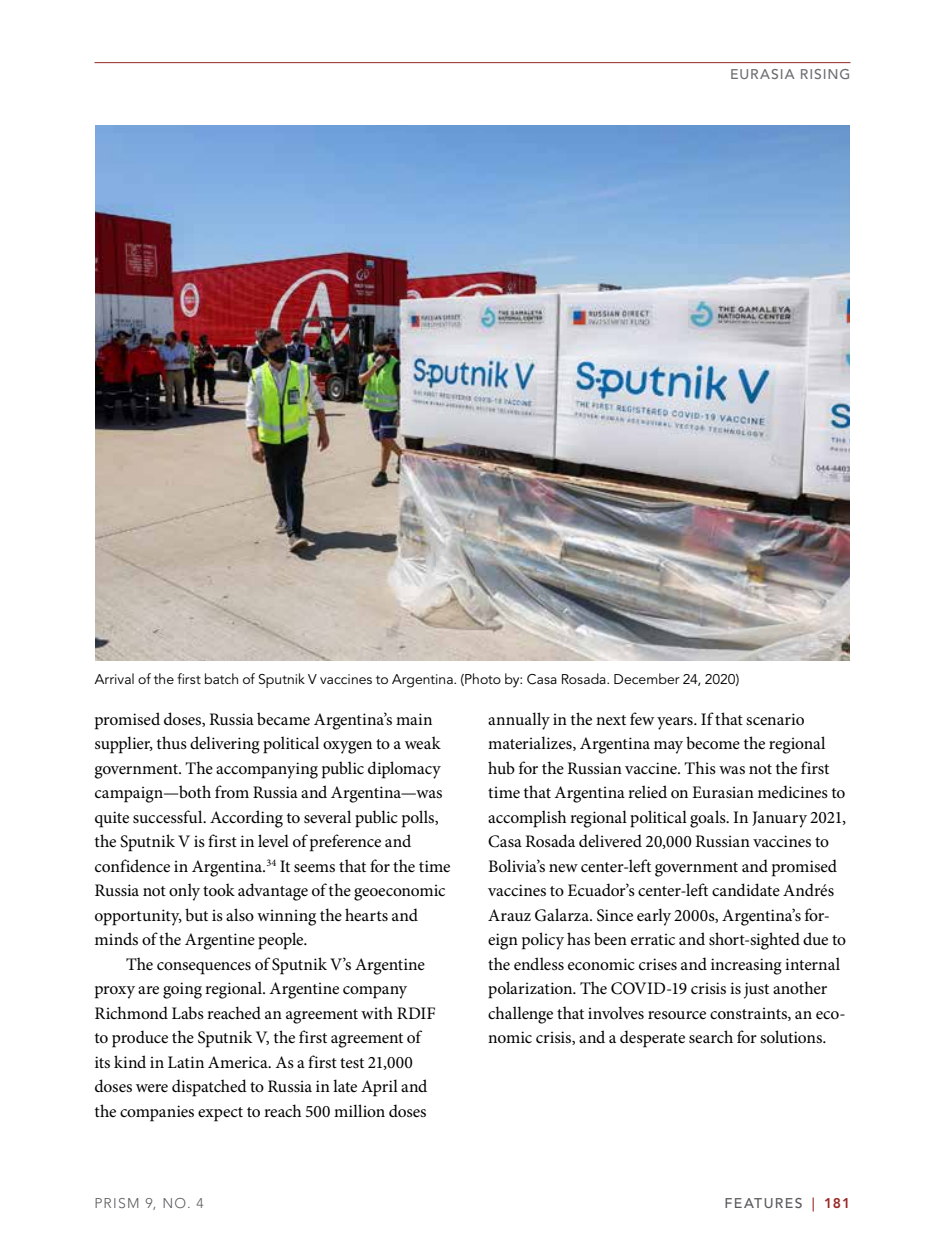
<style>
.page{position:relative;width:945px;height:1260px;background:#fff}
.page>*{position:absolute;margin:0;border:0;box-sizing:border-box;transform-origin:0 0}
.t1{font:17.5px/24.5px "Minion Pro";letter-spacing:-.005em;color:#000}
.t2{font:14px "Avenir LT Std";color:#000}
.t3{font:500 14px "Avenir LT Std";letter-spacing:.065em;color:#6d6e71}
.t4{font:500 14px "Avenir LT Std";letter-spacing:.1em;color:#58595b}
.t5{font:300 14px "Avenir LT Std";letter-spacing:.085em;color:#58595b}
.s1{color:#982725}
.s2{font-weight:800;color:#982725}
</style>
<div class="page">
<hr style="left:94px;top:62px;width:756px;height:1px;background:#982725">
<img style="left:96px;top:125px;width:754px;height:536px">
<p class="t3" style="left:730px;top:66px;width:122px">EURASIA RISING</p>
<p class="t2" style="left:95px;top:671px;width:646px">Arrival of the first batch of Sputnik V vaccines to Argentina. (Photo by: Casa Rosada. December 24, 2020)</p>
<p class="t1" style="left:94px;top:708px;width:358px">promised doses, Russia became Argentina’s main supplier, thus delivering political oxygen to a weak government. The accompanying public diplomacy campaign—both from Russia and Argentina—was quite successful. According to several public polls, the Sputnik V is first in level of preference and confidence in Argentina.<sup>34</sup> It seems that for the time Russia not only took advantage of the geoeconomic opportunity, but is also winning the hearts and minds of the Argentine people.</p>
<p class="t1" style="left:95px;top:953px;width:343px;text-indent:32px">The consequences of Sputnik V’s Argentine proxy are going regional. Argentine company Richmond Labs reached an agreement with RDIF to produce the Sputnik V, the first agreement of its kind in Latin America. As a first test 21,000 doses were dispatched to Russia in late April and the companies expect to reach 500 million doses</p>
<p class="t1" style="left:488px;top:708px;width:359px">annually in the next few years. If that scenario materializes, Argentina may become the regional hub for the Russian vaccine. This was not the first time that Argentina relied on Eurasian medicines to accomplish regional political goals. In January 2021, Casa Rosada delivered 20,000 Russian vaccines to Bolivia’s new center-left government and promised vaccines to Ecuador’s center-left candidate Andrés Arauz Galarza. Since early 2000s, Argentina’s for&shy;eign policy has been erratic and short-sighted due to the endless economic crises and increasing internal polarization. The COVID-19 crisis is just another challenge that involves resource constraints, an eco&shy;nomic crisis, and a desperate search for solutions.</p>
<p class="t5" style="left:94px;top:1195px;width:111px">PRISM 9, NO. 4</p>
<p class="t4" style="left:725px;top:1195px;width:127px">FEATURES <span class="s1">|</span> <span class="s2">181</span></p>
</div>
